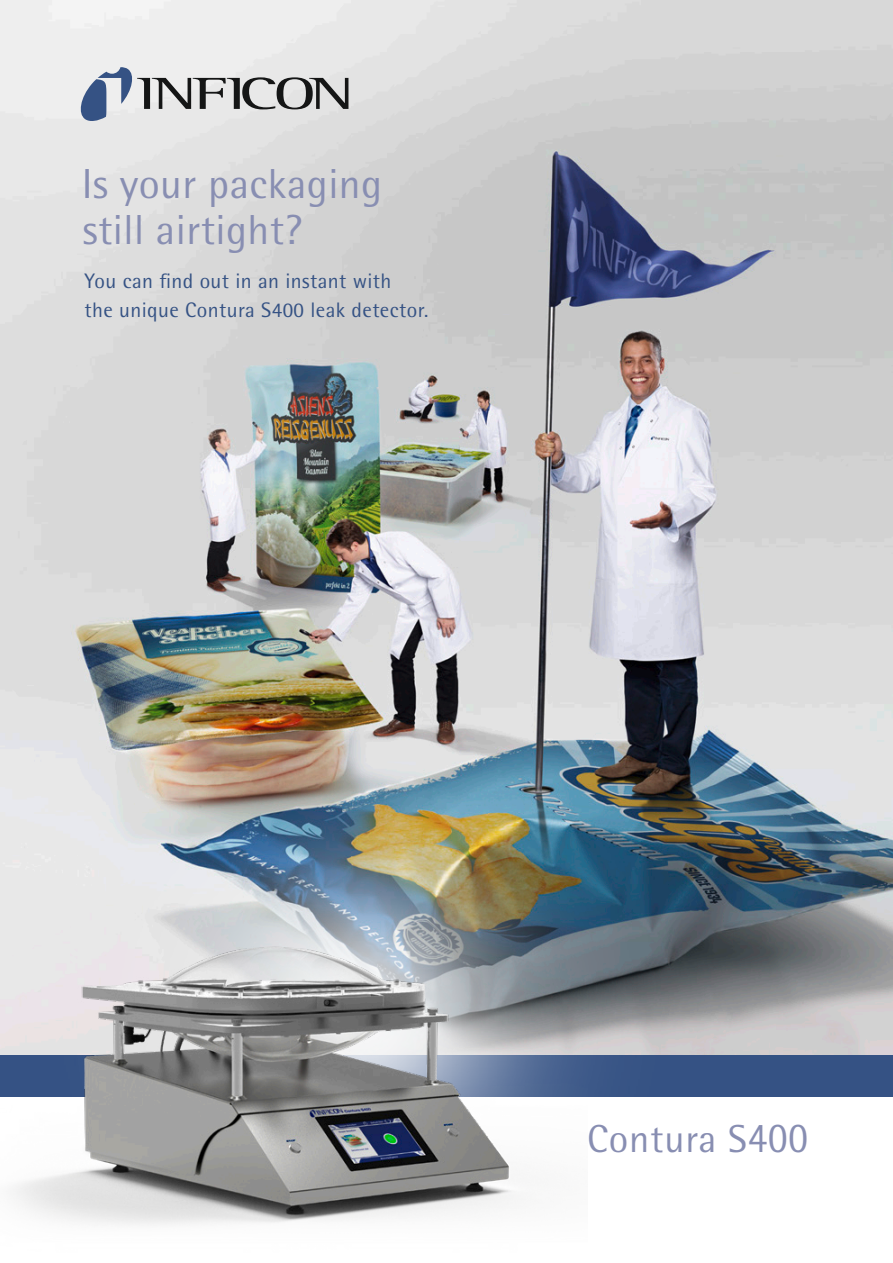
<style>
.page{position:relative;width:893px;height:1263px;background:#fff}
.page>*{position:absolute;margin:0;border:0;box-sizing:border-box;transform-origin:0 0}
.Headline{font:42px "Rotis Semi Sans";letter-spacing:.01em;color:#888eb2}
.Headline-2{font:39px "Rotis Semi Sans";letter-spacing:.02em;color:#888eb2}
.Subline{font:21px/29.2px "Rotis Semi Sans";letter-spacing:.02em;color:#355284}
.s1{font-size:42.45px}
</style>
<div class="page">
<div style="left:0;top:1054px;width:893px;height:43px;background:#355284"></div>
<img style="left:0;top:0;width:893px;height:1054px">
<img style="left:27px;top:590px;width:780px;height:465px">
<img style="left:0;top:940px;width:588px;height:285px">
<svg style="left:81px;top:67px;width:267px;height:54px;background:#b8bbbf"></svg>
<p class="Headline" style="left:82px;top:159px;width:302px">Is your packaging</p>
<p class="Headline" style="left:83px;top:205px;width:220px">still airtight?</p>
<p class="Subline" style="left:84px;top:266px;width:345px">You can find out in an instant with<br>the unique Contura S400 leak detector.</p>
<p class="Headline-2" style="left:587px;top:1116px;width:222px">Contura S<span class="s1">400</span></p>
</div>
